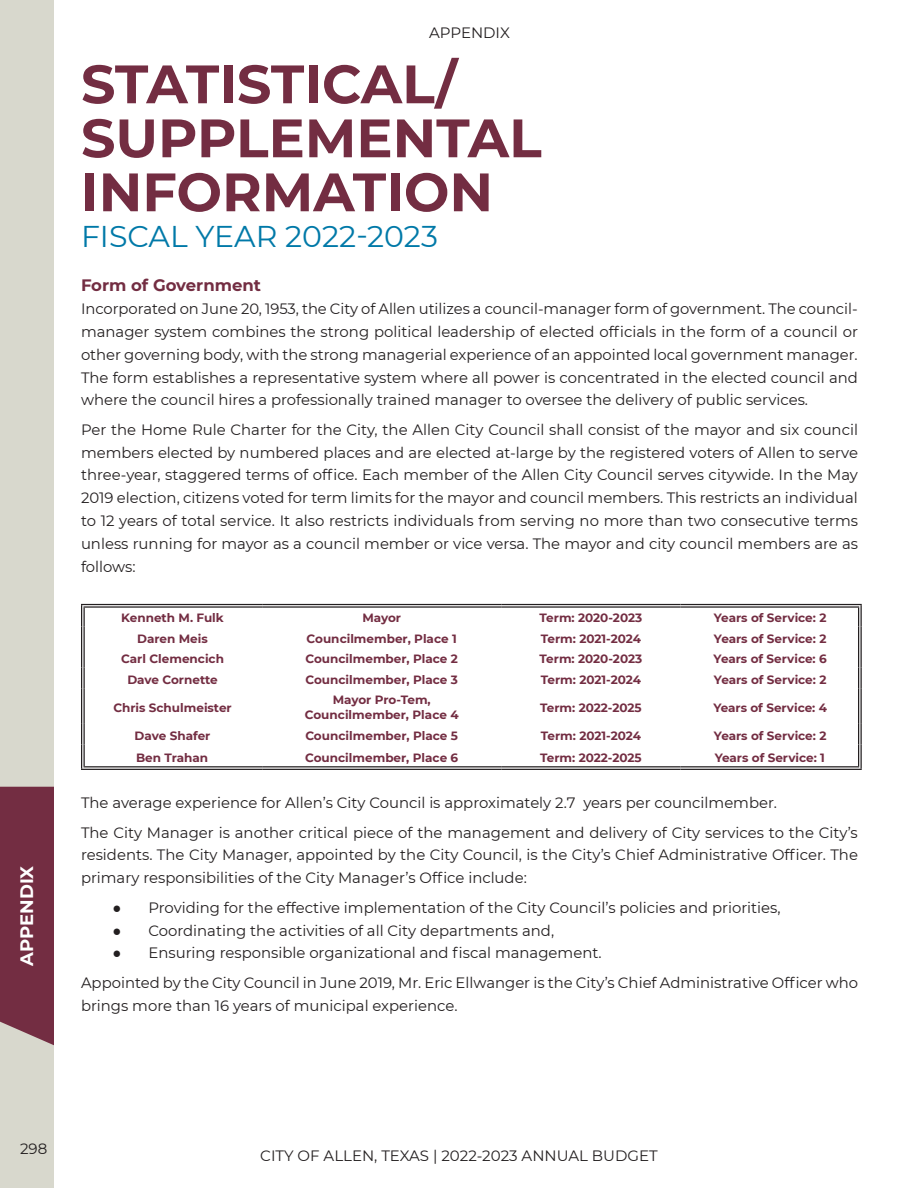
<style>
.page{position:relative;width:918px;height:1188px;background:#fff}
.page>*{position:absolute;margin:0;border:0;box-sizing:border-box;transform-origin:0 0}
.t1{font:700 54px/54px "Montserrat";color:#732d42}
.t2{font:30px "Montserrat";color:#0079a8}
.t3{font:700 18px "Montserrat";color:#fff}
.t4{font:700 16.5px "Montserrat";color:#732d42}
.t5{font:15px/22.8px "Montserrat";color:#231f20;text-align:justify}
.t6{font:700 12px/15px "Montserrat";color:#732d42;text-align:center}
.s1{font-family:"Arial"}
</style>
<div class="page">
<hr style="left:81px;top:604px;width:181px;height:4px;background:#dedddd">
<hr style="left:262px;top:604px;width:239px;height:4px;background:#dedddd">
<hr style="left:501px;top:604px;width:180px;height:4px;background:#dedddd">
<hr style="left:681px;top:604px;width:181px;height:4px;background:#dedddd">
<svg style="left:82px;top:688px;width:2px;height:36px"></svg>
<svg style="left:859px;top:688px;width:2px;height:36px"></svg>
<svg style="left:85px;top:767px;width:177px;height:2px"></svg>
<svg style="left:262px;top:767px;width:239px;height:2px"></svg>
<svg style="left:501px;top:767px;width:180px;height:2px"></svg>
<svg style="left:681px;top:767px;width:177px;height:2px"></svg>
<hr style="left:81px;top:604px;width:181px;height:1px;background:#231f20">
<hr style="left:84px;top:606px;width:178px;height:2px;background:#231f20">
<hr style="left:262px;top:604px;width:239px;height:1px;background:#231f20">
<hr style="left:262px;top:606px;width:239px;height:2px;background:#231f20">
<hr style="left:501px;top:604px;width:180px;height:1px;background:#231f20">
<hr style="left:501px;top:606px;width:180px;height:2px;background:#231f20">
<hr style="left:681px;top:604px;width:181px;height:1px;background:#231f20">
<hr style="left:681px;top:606px;width:178px;height:2px;background:#231f20">
<svg style="left:81px;top:605px;width:4px;height:83px"></svg>
<svg style="left:858px;top:605px;width:4px;height:83px"></svg>
<hr style="left:81px;top:688px;width:1px;height:36px;background:#231f20">
<hr style="left:84px;top:688px;width:1px;height:36px;background:#231f20">
<hr style="left:858px;top:688px;width:1px;height:36px;background:#231f20">
<hr style="left:861px;top:688px;width:1px;height:36px;background:#231f20">
<svg style="left:81px;top:724px;width:4px;height:45px"></svg>
<svg style="left:858px;top:724px;width:4px;height:45px"></svg>
<hr style="left:84px;top:766px;width:178px;height:1px;background:#231f20">
<hr style="left:81px;top:769px;width:181px;height:1px;background:#231f20">
<hr style="left:262px;top:766px;width:239px;height:1px;background:#231f20">
<hr style="left:262px;top:769px;width:239px;height:1px;background:#231f20">
<hr style="left:501px;top:766px;width:180px;height:1px;background:#231f20">
<hr style="left:501px;top:769px;width:180px;height:1px;background:#231f20">
<hr style="left:681px;top:766px;width:178px;height:1px;background:#231f20">
<hr style="left:681px;top:769px;width:181px;height:1px;background:#231f20">
<div style="left:0;top:0;width:54px;height:1188px;background:#d8d8cd"></div>
<div style="left:0;top:787px;width:54px;height:258px;background:#732d42"></div>
<p class="t3" style="left:14px;top:966px;width:102px;rotate:-90deg">APPENDIX</p>
<p class="t5" style="left:429px;top:20px;width:82px">APPENDIX</p>
<p class="t1" style="left:81px;top:54px;width:462px">STATISTICAL/<br>SUPPLEMENTAL<br>INFORMATION</p>
<p class="t2" style="left:81px;top:216px;width:358px">FISCAL YEAR 2022-2023</p>
<p class="t4" style="left:81px;top:274px;width:182px">Form of Government</p>
<p class="t5" style="left:81px;top:297px;width:779px">Incorporated on June 20, 1953, the City of Allen utilizes a council-manager form of government. The council&shy;manager system combines the strong political leadership of elected officials in the form of a council or other governing body, with the strong managerial experience of an appointed local government manager.<br>The form establishes a representative system where all power is concentrated in the elected council and where the council hires a professionally trained manager to oversee the delivery of public services.</p>
<p class="t5" style="left:81px;top:418px;width:779px">Per the Home Rule Charter for the City, the Allen City Council shall consist of the mayor and six council members elected by numbered places and are elected at-large by the registered voters of Allen to serve three-year, staggered terms of office. Each member of the Allen City Council serves citywide. In the May 2019 election, citizens voted for term limits for the mayor and council members. This restricts an individual to 12 years of total service. It also restricts individuals from serving no more than two consecutive terms unless running for mayor as a council member or vice versa. The mayor and city council members are as follows:</p>
<p class="t6" style="left:121px;top:610px;width:104px">Kenneth M. Fulk</p>
<p class="t6" style="left:362px;top:610px;width:40px">Mayor</p>
<p class="t6" style="left:540px;top:610px;width:104px">Term: 2020-2023</p>
<p class="t6" style="left:714px;top:610px;width:114px">Years of Service: 2</p>
<p class="t6" style="left:137px;top:630px;width:72px">Daren Meis</p>
<p class="t6" style="left:307px;top:630px;width:152px">Councilmember, Place 1</p>
<p class="t6" style="left:541px;top:630px;width:102px">Term: 2021-2024</p>
<p class="t6" style="left:714px;top:630px;width:114px">Years of Service: 2</p>
<p class="t6" style="left:121px;top:651px;width:104px">Carl Clemencich</p>
<p class="t6" style="left:305px;top:651px;width:154px">Councilmember, Place 2</p>
<p class="t6" style="left:540px;top:651px;width:104px">Term: 2020-2023</p>
<p class="t6" style="left:714px;top:651px;width:115px">Years of Service: 6</p>
<p class="t6" style="left:127px;top:671px;width:92px">Dave Cornette</p>
<p class="t6" style="left:305px;top:671px;width:154px">Councilmember, Place 3</p>
<p class="t6" style="left:541px;top:671px;width:102px">Term: 2021-2024</p>
<p class="t6" style="left:714px;top:671px;width:114px">Years of Service: 2</p>
<p class="t6" style="left:113px;top:699px;width:120px">Chris Schulmeister</p>
<p class="t6" style="left:305px;top:692px;width:155px">Mayor Pro-Tem,<br>Councilmember, Place 4</p>
<p class="t6" style="left:540px;top:699px;width:103px">Term: 2022-2025</p>
<p class="t6" style="left:713px;top:699px;width:115px">Years of Service: 4</p>
<p class="t6" style="left:135px;top:728px;width:77px">Dave Shafer</p>
<p class="t6" style="left:305px;top:728px;width:154px">Councilmember, Place 5</p>
<p class="t6" style="left:541px;top:728px;width:102px">Term: 2021-2024</p>
<p class="t6" style="left:714px;top:728px;width:114px">Years of Service: 2</p>
<p class="t6" style="left:136px;top:750px;width:74px">Ben Trahan</p>
<p class="t6" style="left:305px;top:750px;width:155px">Councilmember, Place 6</p>
<p class="t6" style="left:540px;top:750px;width:103px">Term: 2022-2025</p>
<p class="t6" style="left:715px;top:750px;width:112px">Years of Service: 1</p>
<p class="t5" style="left:81px;top:791px;width:698px">The average experience for Allen’s City Council is approximately 2.7 years per councilmember.</p>
<p class="t5" style="left:81px;top:820px;width:779px">The City Manager is another critical piece of the management and delivery of City services to the City’s residents. The City Manager, appointed by the City Council, is the City’s Chief Administrative Officer. The primary responsibilities of the City Manager’s Office include:</p>
<p class="t5" style="left:112px;top:895px;width:670px"><span class="s1">●</span> Providing for the effective implementation of the City Council’s policies and priorities,</p>
<p class="t5" style="left:112px;top:918px;width:443px"><span class="s1">●</span> Coordinating the activities of all City departments and,</p>
<p class="t5" style="left:112px;top:941px;width:491px"><span class="s1">●</span> Ensuring responsible organizational and fiscal management.</p>
<p class="t5" style="left:81px;top:971px;width:779px">Appointed by the City Council in June 2019, Mr. Eric Ellwanger is the City’s Chief Administrative Officer who brings more than 16 years of municipal experience.</p>
<p class="t5" style="left:20px;top:1137px;width:29px">298</p>
<p class="t5" style="left:260px;top:1144px;width:399px">CITY OF ALLEN, TEXAS | 2022-2023 ANNUAL BUDGET</p>
</div>
